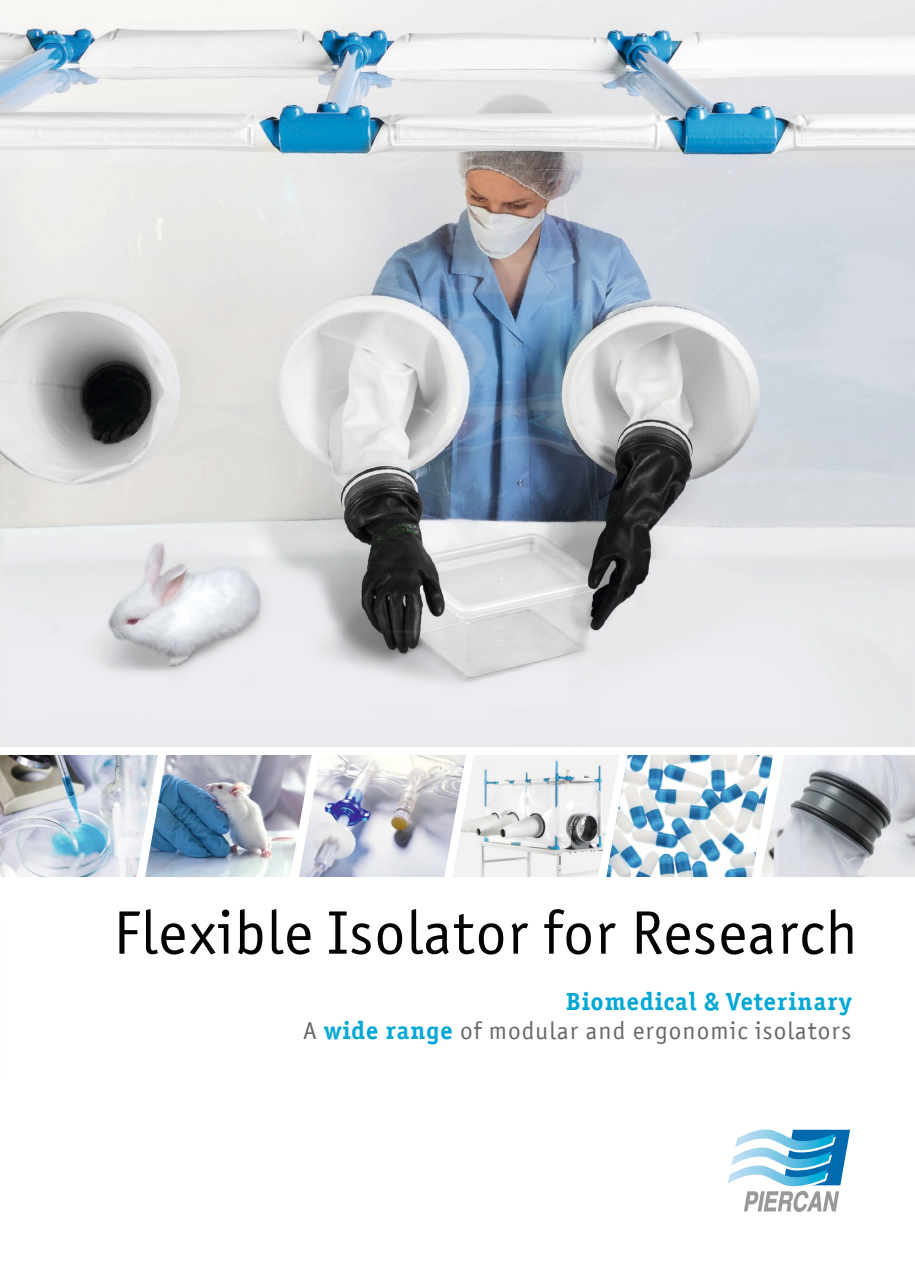
<style>
.page{position:relative;width:915px;height:1276px;background:#fff}
.page>*{position:absolute;margin:0;border:0;box-sizing:border-box;transform-origin:0 0}
.t1{font:61.5px "Officina San ITC";letter-spacing:.02em;color:#010305}
.t2{font:24.75px "Officina San ITC";letter-spacing:.045em;color:#686867}
.t3{font:700 24.75px "Officina Ser ITC";letter-spacing:.045em;color:#00a7d5}
.s1{font-family:"Officina Ser ITC";font-weight:700;color:#00a7d5}
</style>
<div class="page">
<svg style="left:727px;top:1129px;width:122px;height:83px"></svg>
<img style="left:312px;top:755px;width:140px;height:122px">
<img style="left:158px;top:755px;width:154px;height:122px">
<img style="left:772px;top:755px;width:142px;height:122px">
<img style="left:0;top:755px;width:158px;height:122px">
<img style="left:0;top:0;width:914px;height:746px">
<svg style="left:619px;top:755px;width:153px;height:122px"></svg>
<img style="left:452px;top:755px;width:167px;height:122px">
<h1 class="t1" style="left:113px;top:897px;width:745px">Flexible Isolator for Research</h1>
<p class="t3" style="left:566px;top:986px;width:286px">Biomedical &amp; Veterinary</p>
<p class="t2" style="left:303px;top:1016px;width:549px">A <span class="s1">wide range</span> of modular and ergonomic isolators</p>
</div>
